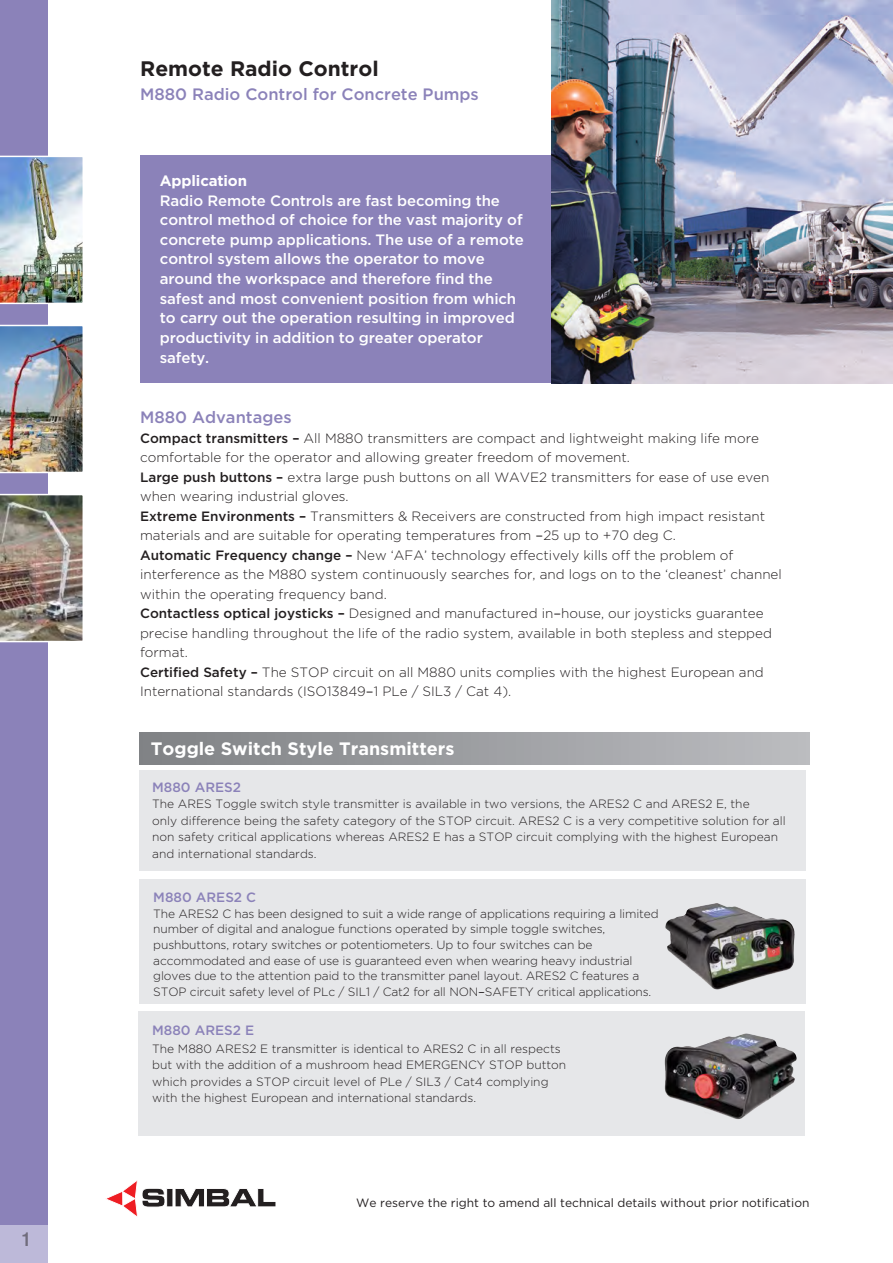
<style>
.page{position:relative;width:893px;height:1263px;background:#fff}
.page>*{position:absolute;margin:0;border:0;box-sizing:border-box;transform-origin:0 0}
.t1{font:700 21px "Gotham";color:#231f20}
.t2{font:700 18px "Gotham";color:#fff}
.t3{font:700 condensed 18px "Swiss 721 BT";color:rgb(35 31 32/.5)}
.t4{font:500 16.5px "Gotham";color:#8b82b9}
.t5{font:500 15px/19.6px "Gotham";letter-spacing:-.01em;color:#fff}
.t6{font:700 15px "Gotham";letter-spacing:-.01em;color:#fff}
.t7{font:300 13.5px/19.5px "Gotham";color:#231f20}
.t8{font:500 13.5px "Gotham";color:#8b82b9}
.t9{font:300 12px/16.5px "Gotham";color:#231f20}
.t10{font:12px "Gotham";color:#231f20}
.s1{font-weight:500}
.s2{font-family:"Lucida Grande";font-weight:400}
</style>
<div class="page">
<div style="left:0;top:0;width:48px;height:1228px;background:#8b82b9"></div>
<div style="left:0;top:1225px;width:48px;height:38px;background:#bdb9d9"></div>
<svg style="left:106px;top:1180px;width:170px;height:37px"></svg>
<img style="left:0;top:156px;width:83px;height:148px">
<img style="left:0;top:325px;width:83px;height:148px">
<img style="left:0;top:494px;width:83px;height:148px">
<div style="left:140px;top:156px;width:669px;height:227px;background:#8b82b9"></div>
<div style="left:139px;top:732px;width:670px;height:32px;background:linear-gradient(to right,#7f8184,#bbbcc0)"></div>
<div style="left:139px;top:879px;width:666px;height:124px;background:#e6e7e9"></div>
<div style="left:139px;top:770px;width:666px;height:101px;background:#e6e7e9"></div>
<div style="left:138px;top:1011px;width:666px;height:125px;background:#e6e7e9"></div>
<img style="left:552px;top:0;width:341px;height:383px">
<img style="left:660px;top:903px;width:139px;height:101px">
<img style="left:664px;top:1033px;width:133px;height:87px">
<h2 class="t3" style="left:22px;top:1232px;width:10px">1</h2>
<h1 class="t1" style="left:140px;top:57px;width:240px">Remote Radio Control</h1>
<h3 class="t4" style="left:140px;top:85px;width:340px">M880 Radio Control for Concrete Pumps</h3>
<p class="t6" style="left:160px;top:172px;width:89px">Application</p>
<p class="t5" style="left:160px;top:190px;width:365px">Radio Remote Controls are fast becoming the control method of choice for the vast majority of concrete pump applications. The use of a remote control system allows the operator to move around the workspace and therefore find the safest and most convenient position from which to carry out the operation resulting in improved productivity in addition to greater operator safety.</p>
<h3 class="t4" style="left:140px;top:408px;width:153px">M880 Advantages</h3>
<p class="t7" style="left:140px;top:428px;width:643px"><span class="s1">Compact transmitters –</span> All M880 transmitters are compact and lightweight making life more comfortable for the operator and allowing greater freedom of movement.<br><span class="s1">Large push buttons –</span> extra large push buttons on all WAVE2 transmitters for ease of use even when wearing industrial gloves.<br><span class="s1">Extreme Environments –</span> Transmitters &amp; Receivers are constructed from high impact resistant materials and are suitable for operating temperatures from <span class="s2">-</span>25 up to +70 deg C.<br><span class="s1">Automatic Frequency change –</span> New ‘AFA’ technology effectively kills off the problem of interference as the M880 system continuously searches for, and logs on to the ‘cleanest’ channel within the operating frequency band.<br><span class="s1">Contactless optical joysticks –</span> Designed and manufactured in<span class="s2">-</span>house, our joysticks guarantee precise handling throughout the life of the radio system, available in both stepless and stepped format.<br><span class="s1">Certified Safety –</span> The STOP circuit on all M880 units complies with the highest European and International standards (ISO13849<span class="s2">-</span>1 PLe / SIL3 / Cat 4).</p>
<h2 class="t2" style="left:151px;top:738px;width:305px">Toggle Switch Style Transmitters</h2>
<p class="t8" style="left:152px;top:779px;width:90px">M880 ARES2</p>
<p class="t9" style="left:152px;top:796px;width:635px">The ARES Toggle switch style transmitter is available in two versions, the ARES2 C and ARES2 E, the<br>only difference being the safety category of the STOP circuit. ARES2 C is a very competitive solution for all non safety critical applications whereas ARES2 E has a STOP circuit complying with the highest European and international standards.</p>
<p class="t8" style="left:153px;top:890px;width:104px">M880 ARES2 C</p>
<p class="t9" style="left:153px;top:905px;width:507px;line-height:15.6px">The ARES2 C has been designed to suit a wide range of applications requiring a limited number of digital and analogue functions operated by simple toggle switches, pushbuttons, rotary switches or potentiometers. Up to four switches can be accommodated and ease of use is guaranteed even when wearing heavy industrial gloves due to the attention paid to the transmitter panel layout. ARES2 C features a STOP circuit safety level of PLc / SIL1 / Cat2 for all NON<span class="s2">-</span>SAFETY critical applications.</p>
<p class="t8" style="left:152px;top:1022px;width:104px">M880 ARES2 E</p>
<p class="t9" style="left:152px;top:1040px;width:416px">The M880 ARES2 E transmitter is identical to ARES2 C in all respects but with the addition of a mushroom head EMERGENCY STOP button which provides a STOP circuit level of PLe / SIL3 / Cat4 complying with the highest European and international standards.</p>
<p class="t10" style="left:356px;top:1196px;width:455px">We reserve the right to amend all technical details without prior notification</p>
</div>
